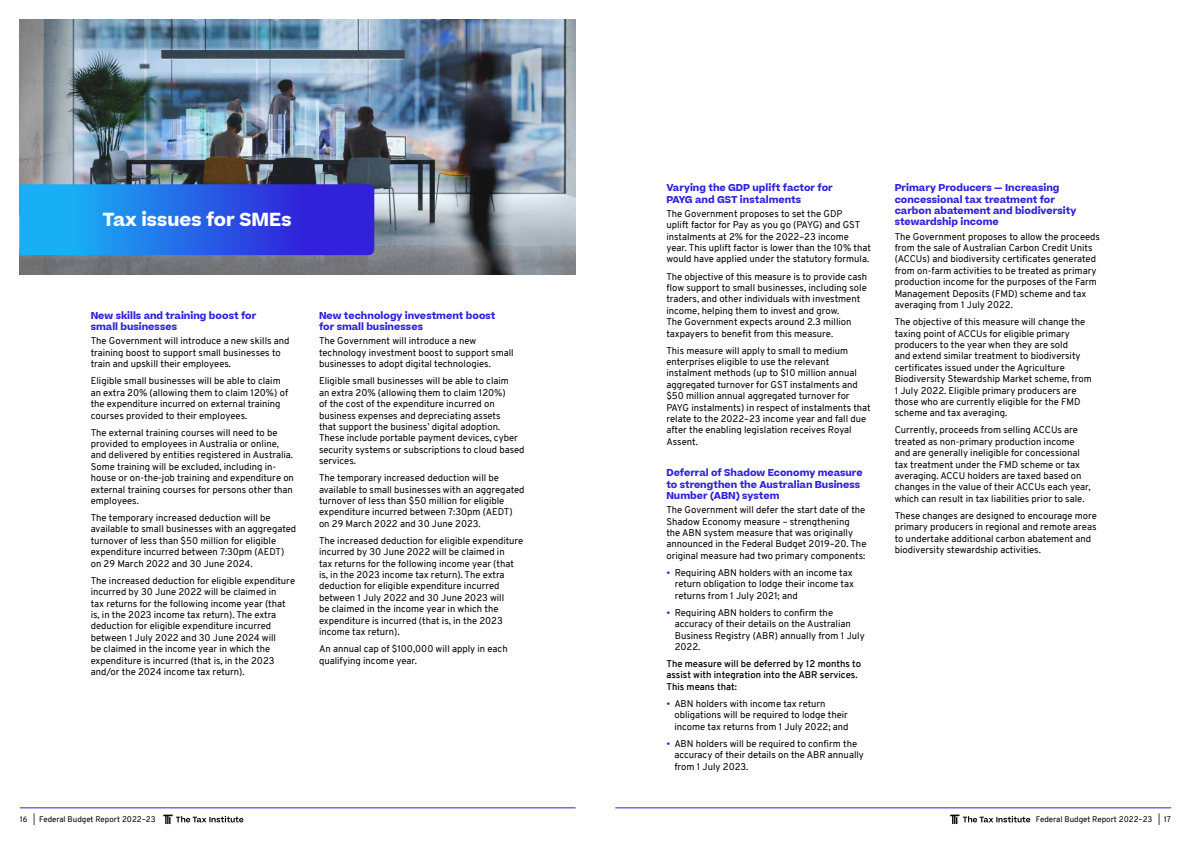
<style>
.page{position:relative;width:1191px;height:842px;background:#fff}
.page>*{position:absolute;margin:0;border:0;box-sizing:border-box;transform-origin:0 0}
.t1{font:700 18px "Beatrice";color:#fff}
.t2{font:9.5px/11.4px "Overpass";color:#000}
.t3{font:700 9.5px/11.4px "Beatrice";color:#3021da}
.t4{font:600 9.5px/11.4px "Overpass";color:#000}
.t5{font:8px "Overpass";color:#000}
.s1{color:#3021da}
</style>
<div class="page">
<hr style="left:615px;top:808px;width:556px;height:1px;background:#3021da">
<svg style="left:950px;top:815px;width:80px;height:9px"></svg>
<hr style="left:20px;top:808px;width:555px;height:1px;background:#3021da">
<svg style="left:163px;top:815px;width:80px;height:9px"></svg>
<img style="left:20px;top:20px;width:555px;height:255px">
<svg style="left:20px;top:184px;width:354px;height:71px;background:#2565e6"></svg>
<h1 class="t1" style="left:102px;top:207px;width:191px">Tax issues for SMEs</h1>
<p class="t3" style="left:91px;top:310px;width:167px">New skills and training boost for small businesses</p>
<p class="t2" style="left:91px;top:335px;width:200px">The Government will introduce a new skills and training boost to support small businesses to train and upskill their employees.</p>
<p class="t2" style="left:91px;top:375px;width:199px">Eligible small businesses will be able to claim an extra 20% (allowing them to claim 120%) of the expenditure incurred on external training courses provided to their employees.</p>
<p class="t2" style="left:91px;top:427px;width:205px">The external training courses will need to be provided to employees in Australia or online, and delivered by entities registered in Australia.<br>Some training will be excluded, including in&shy;house or on-the-job training and expenditure on external training courses for persons other than employees.</p>
<p class="t2" style="left:91px;top:512px;width:207px">The temporary increased deduction will be available to small businesses with an aggregated turnover of less than $50 million for eligible expenditure incurred between 7:30pm (AEDT) on 29 March 2022 and 30 June 2024.</p>
<p class="t2" style="left:91px;top:575px;width:206px">The increased deduction for eligible expenditure incurred by 30 June 2022 will be claimed in<br>tax returns for the following income year (that is, in the 2023 income tax return). The extra deduction for eligible expenditure incurred between 1 July 2022 and 30 June 2024 will<br>be claimed in the income year in which the expenditure is incurred (that is, in the 2023 and/or the 2024 income tax return).</p>
<p class="t3" style="left:319px;top:310px;width:178px">New technology investment boost for small businesses</p>
<p class="t2" style="left:319px;top:335px;width:196px">The Government will introduce a new technology investment boost to support small businesses to adopt digital technologies.</p>
<p class="t2" style="left:319px;top:375px;width:207px">Eligible small businesses will be able to claim<br>an extra 20% (allowing them to claim 120%)<br>of the cost of the expenditure incurred on business expenses and depreciating assets<br>that support the business’ digital adoption.<br>These include portable payment devices, cyber security systems or subscriptions to cloud based services.</p>
<p class="t2" style="left:319px;top:472px;width:207px">The temporary increased deduction will be available to small businesses with an aggregated turnover of less than $50 million for eligible expenditure incurred between 7:30pm (AEDT) on 29 March 2022 and 30 June 2023.</p>
<p class="t2" style="left:319px;top:535px;width:206px">The increased deduction for eligible expenditure incurred by 30 June 2022 will be claimed in<br>tax returns for the following income year (that is, in the 2023 income tax return). The extra deduction for eligible expenditure incurred between 1 July 2022 and 30 June 2023 will<br>be claimed in the income year in which the expenditure is incurred (that is, in the 2023 income tax return).</p>
<p class="t2" style="left:319px;top:643px;width:190px">An annual cap of $100,000 will apply in each qualifying income year.</p>
<p class="t3" style="left:666px;top:182px;width:168px">Varying the GDP uplift factor for<br>PAYG and GST instalments</p>
<p class="t2" style="left:666px;top:208px;width:206px">The Government proposes to set the GDP<br>uplift factor for Pay as you go (PAYG) and GST instalments at 2% for the 2022–23 income year. This uplift factor is lower than the 10% that would have applied under the statutory formula.</p>
<p class="t2" style="left:666px;top:271px;width:202px">The objective of this measure is to provide cash flow support to small businesses, including sole traders, and other individuals with investment income, helping them to invest and grow.<br>The Government expects around 2.3 million taxpayers to benefit from this measure.</p>
<p class="t2" style="left:666px;top:345px;width:206px">This measure will apply to small to medium enterprises eligible to use the relevant instalment methods (up to $10 million annual aggregated turnover for GST instalments and $50 million annual aggregated turnover for PAYG instalments) in respect of instalments that relate to the 2022–23 income year and fall due after the enabling legislation receives Royal Assent.</p>
<p class="t3" style="left:666px;top:467px;width:198px">Deferral of Shadow Economy measure to strengthen the Australian Business<br>Number (ABN) system</p>
<p class="t2" style="left:666px;top:504px;width:201px">The Government will defer the start date of the Shadow Economy measure – strengthening<br>the ABN system measure that was originally announced in the Federal Budget 2019–20. The original measure had two primary components:</p>
<p class="t2" style="left:675px;top:567px;width:181px;text-indent:-8px"><span class="s1">•</span> Requiring ABN holders with an income tax return obligation to lodge their income tax returns from 1 July 2021; and</p>
<p class="t2" style="left:675px;top:607px;width:191px;text-indent:-8px"><span class="s1">•</span> Requiring ABN holders to confirm the accuracy of their details on the Australian Business Registry (ABR) annually from 1 July 2022.</p>
<p class="t4" style="left:666px;top:658px;width:196px">The measure will be deferred by 12 months to assist with integration into the ABR services.<br>This means that:</p>
<p class="t2" style="left:674px;top:698px;width:175px;text-indent:-8px"><span class="s1">•</span> ABN holders with income tax return obligations will be required to lodge their income tax returns from 1 July 2022; and</p>
<p class="t2" style="left:674px;top:738px;width:191px;text-indent:-8px"><span class="s1">•</span> ABN holders will be required to confirm the accuracy of their details on the ABR annually from 1 July 2023.</p>
<p class="t3" style="left:894px;top:182px;width:183px">Primary Producers — Increasing concessional tax treatment for carbon abatement and biodiversity stewardship income</p>
<p class="t2" style="left:894px;top:231px;width:207px">The Government proposes to allow the proceeds from the sale of Australian Carbon Credit Units (ACCUs) and biodiversity certificates generated from on-farm activities to be treated as primary production income for the purposes of the Farm Management Deposits (FMD) scheme and tax averaging from 1 July 2022.</p>
<p class="t2" style="left:894px;top:316px;width:199px">The objective of this measure will change the taxing point of ACCUs for eligible primary producers to the year when they are sold<br>and extend similar treatment to biodiversity certificates issued under the Agriculture Biodiversity Stewardship Market scheme, from 1 July 2022. Eligible primary producers are those who are currently eligible for the FMD scheme and tax averaging.</p>
<p class="t2" style="left:894px;top:424px;width:198px">Currently, proceeds from selling ACCUs are treated as non-primary production income and are generally ineligible for concessional tax treatment under the FMD scheme or tax averaging. ACCU holders are taxed based on changes in the value of their ACCUs each year, which can result in tax liabilities prior to sale.</p>
<p class="t2" style="left:894px;top:510px;width:204px">These changes are designed to encourage more primary producers in regional and remote areas to undertake additional carbon abatement and biodiversity stewardship activities.</p>
<p class="t5" style="left:20px;top:814px;width:137px">16 | Federal Budget Report 2022–23</p>
<p class="t5" style="left:1036px;top:814px;width:137px">Federal Budget Report 2022–23 | 17</p>
</div>
